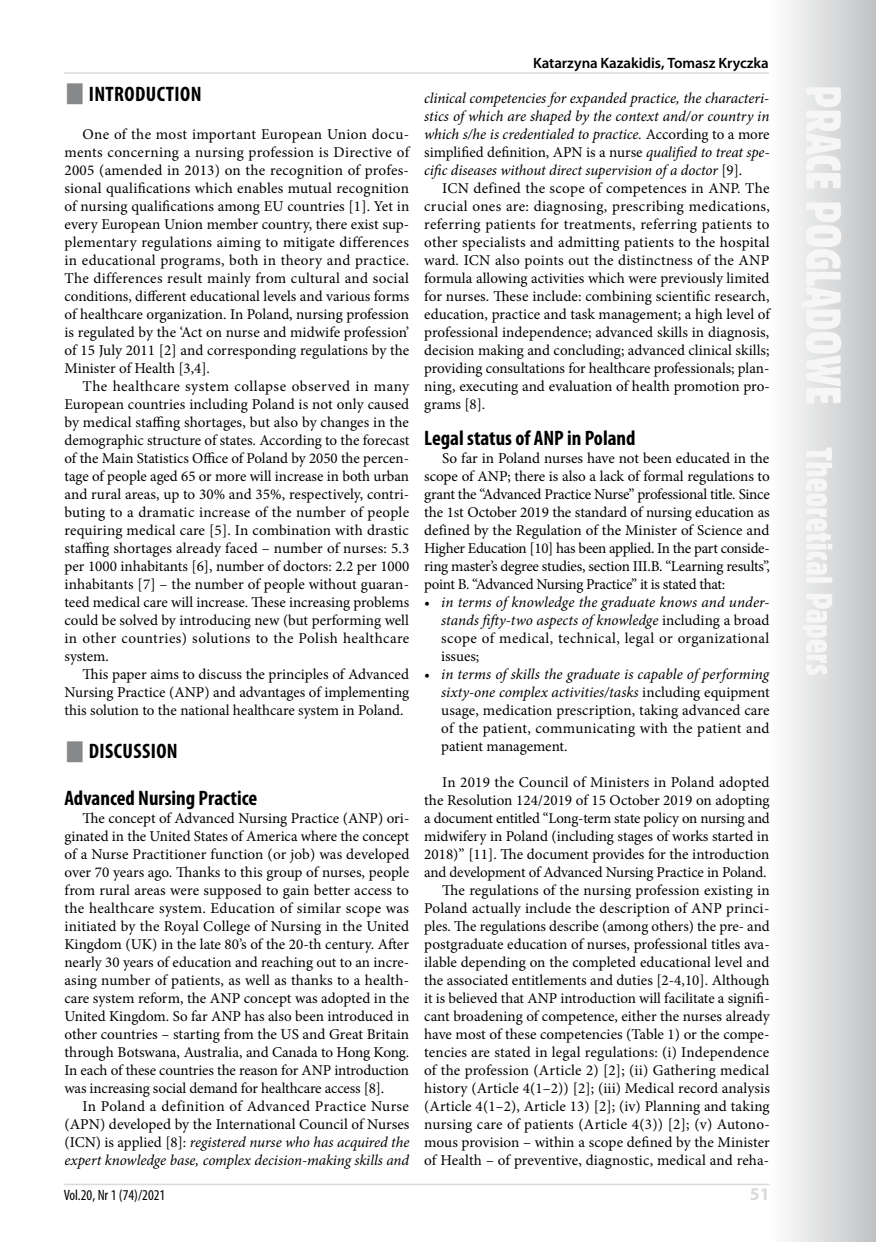
<style>
.page{position:relative;width:876px;height:1242px;background:#fff}
.page>*{position:absolute;margin:0;border:0;box-sizing:border-box;transform-origin:0 0}
.t1{font:700 condensed 21px "Myriad Pro";color:#000}
.t2{font:700 condensed 21px "Myriad Pro";letter-spacing:.02em;color:#000}
.t3{font:700 18px "Myriad Pro";color:#d9dadb}
.t4{font:15px/18px "Minion Pro";color:#000;text-align:justify}
.t5{font:italic 15px/18px "Minion Pro";letter-spacing:-.005em;color:#000;text-align:justify}
.t6{font:600 15px "Myriad Pro";letter-spacing:-.005em;color:#000}
.t7{font:condensed 15px "Myriad Pro";color:#000}
.s1{font-style:italic}
.s2{font-style:normal}
</style>
<div class="page">
<svg style="left:787px;top:0;width:89px;height:1242px"></svg>
<svg style="left:802px;top:87px;width:39px;height:588px"></svg>
<hr style="left:64px;top:1183px;width:706px;height:2px;background:#d9dadb">
<hr style="left:64px;top:72px;width:705px;height:2px;background:#d9dadb">
<h1 class="t2" style="left:89px;top:81px;width:114px">INTRODUCTION</h1>
<p class="t4" style="left:64px;top:125px;width:346px;text-indent:18px">One of the most important European Union docu&shy;ments concerning a nursing profession is Directive of 2005 (amended in 2013) on the recognition of profes&shy;sional qualifications which enables mutual recognition of nursing qualifications among EU countries [1]. Yet in every European Union member country, there exist sup&shy;plementary regulations aiming to mitigate differences in educational programs, both in theory and practice.<br>The differences result mainly from cultural and social conditions, different educational levels and various forms of healthcare organization. In Poland, nursing profession is regulated by the ‘Act on nurse and midwife profession’ of 15 July 2011 [2] and corresponding regulations by the Minister of Health [3,4].</p>
<p class="t4" style="left:64px;top:377px;width:346px;text-indent:18px">The healthcare system collapse observed in many European countries including Poland is not only caused by medical staffing shortages, but also by changes in the demographic structure of states. According to the forecast of the Main Statistics Office of Poland by 2050 the percen&shy;tage of people aged 65 or more will increase in both urban and rural areas, up to 30% and 35%, respectively, contri&shy;buting to a dramatic increase of the number of people requiring medical care [5]. In combination with drastic staffing shortages already faced – number of nurses: 5.3 per 1000 inhabitants [6], number of doctors: 2.2 per 1000 inhabitants [7] – the number of people without guaran&shy;teed medical care will increase. These increasing problems could be solved by introducing new (but performing well in other countries) solutions to the Polish healthcare system.</p>
<p class="t4" style="left:64px;top:665px;width:346px;text-indent:18px">This paper aims to discuss the principles of Advanced Nursing Practice (ANP) and advantages of implementing this solution to the national healthcare system in Poland.</p>
<h1 class="t2" style="left:89px;top:738px;width:91px">DISCUSSION</h1>
<h1 class="t1" style="left:64px;top:785px;width:194px">Advanced Nursing Practice</h1>
<p class="t4" style="left:64px;top:809px;width:346px;text-indent:18px">The concept of Advanced Nursing Practice (ANP) ori&shy;ginated in the United States of America where the concept of a Nurse Practitioner function (or job) was developed over 70 years ago. Thanks to this group of nurses, people from rural areas were supposed to gain better access to the healthcare system. Education of similar scope was initiated by the Royal College of Nursing in the United Kingdom (UK) in the late 80’s of the 20-th century. After nearly 30 years of education and reaching out to an incre&shy;asing number of patients, as well as thanks to a health&shy;care system reform, the ANP concept was adopted in the United Kingdom. So far ANP has also been introduced in other countries – starting from the US and Great Britain through Botswana, Australia, and Canada to Hong Kong.<br>In each of these countries the reason for ANP introduction was increasing social demand for healthcare access [8].</p>
<p class="t4" style="left:64px;top:1097px;width:346px;text-indent:18px">In Poland a definition of Advanced Practice Nurse (APN) developed by the International Council of Nurses (ICN) is applied [8]: <span class="s1">registered nurse who has acquired the expert knowledge base, complex decision-making skills and</span></p>
<p class="t6" style="left:533px;top:53px;width:237px">Katarzyna Kazakidis, Tomasz Kryczka</p>
<p class="t5" style="left:424px;top:89px;width:347px">clinical competencies for expanded practice, the characteri&shy;stics of which are shaped by the context and/or country in which s/he is credentialed to practice. <span class="s2">According to a more simplified definition, APN is a nurse</span> qualified to treat spe&shy;cific diseases without direct supervision of a doctor <span class="s2">[9].</span></p>
<p class="t4" style="left:424px;top:179px;width:347px;text-indent:18px">ICN defined the scope of competences in ANP. The crucial ones are: diagnosing, prescribing medications, referring patients for treatments, referring patients to other specialists and admitting patients to the hospital ward. ICN also points out the distinctness of the ANP formula allowing activities which were previously limited for nurses. These include: combining scientific research, education, practice and task management; a high level of professional independence; advanced skills in diagnosis, decision making and concluding; advanced clinical skills; providing consultations for healthcare professionals; plan&shy;ning, executing and evaluation of health promotion pro&shy;grams [8].</p>
<h1 class="t1" style="left:424px;top:425px;width:213px">Legal status of ANP in Poland</h1>
<p class="t4" style="left:424px;top:449px;width:347px;text-indent:18px">So far in Poland nurses have not been educated in the scope of ANP; there is also a lack of formal regulations to grant the “Advanced Practice Nurse” professional title. Since the 1st October 2019 the standard of nursing education as defined by the Regulation of the Minister of Science and Higher Education [10] has been applied. In the part conside&shy;ring master’s degree studies, section III.B. “Learning results”, point B. “Advanced Nursing Practice” it is stated that:</p>
<p class="t5" style="left:441px;top:593px;width:330px;text-indent:-17px">• in terms of knowledge the graduate knows and under&shy;stands fifty-two aspects of knowledge <span class="s2">including a broad scope of medical, technical, legal or organizational issues;</span></p>
<p class="t4" style="left:441px;top:665px;width:330px;text-indent:-17px"><span class="s1">• in terms of skills the graduate is capable of performing sixty-one complex activities/tasks</span> including equipment usage, medication prescription, taking advanced care of the patient, communicating with the patient and patient management.</p>
<p class="t4" style="left:424px;top:773px;width:347px;text-align:right">In 2019 the Council of Ministers in Poland adopted the Resolution 124/2019 of 15 October 2019 on adopting a document entitled “Long-term state policy on nursing and midwifery in Poland (including stages of works started in 2018)” [11]. The document provides for the introduction and development of Advanced Nursing Practice in Poland.<br>The regulations of the nursing profession existing in Poland actually include the description of ANP princi&shy;ples. The regulations describe (among others) the pre- and postgraduate education of nurses, professional titles ava&shy;ilable depending on the completed educational level and the associated entitlements and duties [2-4,10]. Although it is believed that ANP introduction will facilitate a signifi&shy;cant broadening of competence, either the nurses already have most of these competencies (Table 1) or the compe&shy;tencies are stated in legal regulations: (i) Independence of the profession (Article 2) [2]; (ii) Gathering medical history (Article 4(1–2)) [2]; (iii) Medical record analysis (Article 4(1–2), Article 13) [2]; (iv) Planning and taking nursing care of patients (Article 4(3)) [2]; (v) Autono&shy;mous provision – within a scope defined by the Minister of Health – of preventive, diagnostic, medical and reha-</p>
<p class="t7" style="left:64px;top:1186px;width:103px">Vol.20, Nr 1 (74)/2021</p>
<p class="t3" style="left:750px;top:1182px;width:21px">51</p>
</div>
